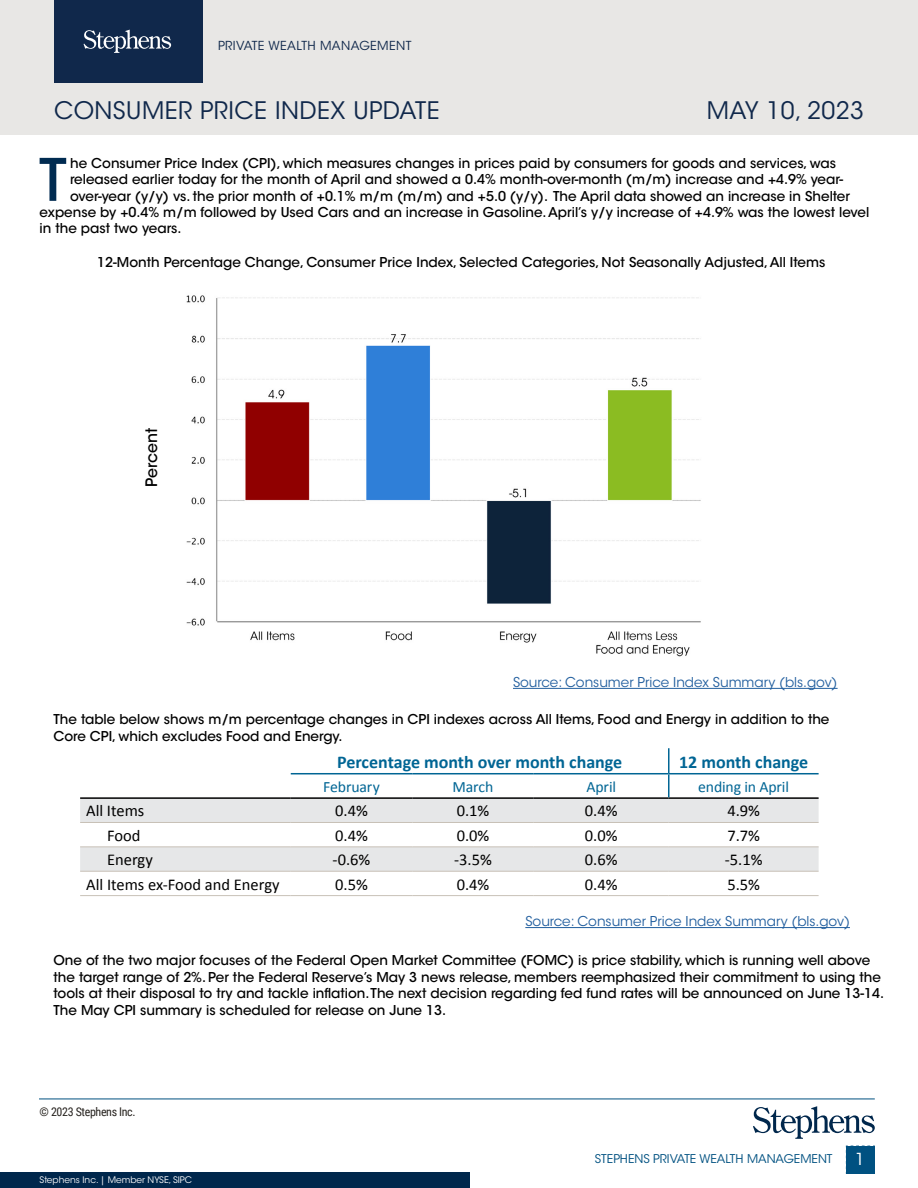
<style>
.page{position:relative;width:918px;height:1188px;background:#fff}
.page>*{position:absolute;margin:0;border:0;box-sizing:border-box;transform-origin:0 0}
.t1{font:500 58.05px "ITC Avant Garde Std";color:#002b51}
.t2{font:24px "ITC Avant Garde Std";letter-spacing:.02em;color:#10284b}
.t3{font:700 18px "Calibri";color:#006594}
.t4{font:16.5px "Calibri";color:#000}
.t5{font:16.5px "ITC Avant Garde Std";color:#fff}
.t6{font:15.75px "Calibri";letter-spacing:-.01em;color:#006594}
.t7{font:500 15.75px "ITC Avant Garde Std";color:#000}
.t8{font:500 13.5px/16.5px "ITC Avant Garde Std";color:#000}
.t9{font:13.5px "ITC Avant Garde Std";color:#215e9e}
.t10{font:12.3px "ITC Avant Garde Std";letter-spacing:.03em;color:#10284b}
.t11{font:12px "ITC Avant Garde Std";color:#005181}
.t12{font:12px "Roboto Condensed";letter-spacing:-.03em;color:#27231f}
.t13{font:9px "ITC Avant Garde Std";color:#fff}
</style>
<div class="page">
<div style="left:0;top:1172px;width:470px;height:16px;background:#00274c"></div>
<svg style="left:846px;top:1145px;width:29px;height:29px"></svg>
<hr style="left:39px;top:1099px;width:836px;height:1px;background:#005181">
<svg style="left:753px;top:1106px;width:122px;height:33px"></svg>
<svg style="left:80px;top:799px;width:739px;height:72px;fill:#e6e7e8"></svg>
<hr style="left:80px;top:797px;width:211px;height:2px;background:#000">
<hr style="left:291px;top:797px;width:121px;height:2px;background:#000">
<hr style="left:412px;top:797px;width:122px;height:2px;background:#000">
<hr style="left:534px;top:797px;width:135px;height:2px;background:#000">
<hr style="left:669px;top:797px;width:150px;height:2px;background:#000">
<hr style="left:291px;top:773px;width:121px;height:1px;background:#006594">
<hr style="left:412px;top:773px;width:122px;height:1px;background:#006594">
<hr style="left:534px;top:773px;width:135px;height:1px;background:#006594">
<hr style="left:669px;top:773px;width:150px;height:1px;background:#006594">
<hr style="left:80px;top:822px;width:211px;height:1px;background:#c8c1b7">
<hr style="left:291px;top:822px;width:121px;height:1px;background:#c8c1b7">
<hr style="left:412px;top:822px;width:122px;height:1px;background:#c8c1b7">
<hr style="left:534px;top:822px;width:135px;height:1px;background:#c8c1b7">
<hr style="left:669px;top:822px;width:150px;height:1px;background:#c8c1b7">
<hr style="left:80px;top:846px;width:211px;height:1px;background:#c8c1b7">
<hr style="left:291px;top:846px;width:121px;height:1px;background:#c8c1b7">
<hr style="left:412px;top:846px;width:122px;height:1px;background:#c8c1b7">
<hr style="left:534px;top:846px;width:135px;height:1px;background:#c8c1b7">
<hr style="left:669px;top:846px;width:150px;height:1px;background:#c8c1b7">
<hr style="left:80px;top:871px;width:211px;height:1px;background:#c8c1b7">
<hr style="left:291px;top:871px;width:121px;height:1px;background:#c8c1b7">
<hr style="left:412px;top:871px;width:122px;height:1px;background:#c8c1b7">
<hr style="left:534px;top:871px;width:135px;height:1px;background:#c8c1b7">
<hr style="left:669px;top:871px;width:150px;height:1px;background:#c8c1b7">
<hr style="left:80px;top:895px;width:211px;height:1px;background:#c8c1b7">
<hr style="left:291px;top:895px;width:121px;height:1px;background:#c8c1b7">
<hr style="left:412px;top:895px;width:122px;height:1px;background:#c8c1b7">
<hr style="left:534px;top:895px;width:135px;height:1px;background:#c8c1b7">
<hr style="left:669px;top:895px;width:150px;height:1px;background:#c8c1b7">
<hr style="left:668px;top:748px;width:2px;height:25px;background:#006594">
<hr style="left:668px;top:774px;width:2px;height:23px;background:#006594">
<hr style="left:513px;top:688px;width:325px;height:1px;background:#215e9e">
<hr style="left:525px;top:927px;width:325px;height:1px;background:#215e9e">
<div style="left:0;top:0;width:918px;height:135px;background:#e8e7e5"></div>
<div style="left:54px;top:0;width:148px;height:82px;background:#10284b"></div>
<svg style="left:84px;top:30px;width:87px;height:23px"></svg>
<img style="left:186px;top:295px;width:515px;height:362px">
<p class="t10" style="left:218px;top:38px;width:195px">PRIVATE WEALTH MANAGEMENT</p>
<h2 class="t2" style="left:54px;top:96px;width:387px">CONSUMER PRICE INDEX UPDATE</h2>
<h2 class="t2" style="left:707px;top:96px;width:159px">MAY 10, 2023</h2>
<h1 class="t1" style="left:39px;top:144px;width:29px">T</h1>
<p class="t8" style="left:70px;top:155px;width:767px">he Consumer Price Index (CPI), which measures changes in prices paid by consumers for goods and services, was</p>
<p class="t8" style="left:70px;top:171px;width:774px">released earlier today for the month of April and showed a 0.4% month-over-month (m/m) increase and +4.9% year-</p>
<p class="t8" style="left:70px;top:188px;width:781px">over-year (y/y) vs. the prior month of +0.1% m/m (m/m) and +5.0 (y/y). The April data showed an increase in Shelter</p>
<p class="t8" style="left:40px;top:204px;width:831px">expense by +0.4% m/m followed by Used Cars and an increase in Gasoline. April’s y/y increase of +4.9% was the lowest level</p>
<p class="t8" style="left:40px;top:220px;width:143px">in the past two years.</p>
<p class="t8" style="left:97px;top:254px;width:730px">12-Month Percentage Change, Consumer Price Index, Selected Categories, Not Seasonally Adjusted, All Items</p>
<p class="t7" style="left:142px;top:487px;width:60px;rotate:-90deg">Percent</p>
<p class="t9" style="left:513px;top:674px;width:326px">Source: Consumer Price Index Summary (bls.gov)</p>
<p class="t8" style="left:53px;top:711px;width:778px">The table below shows m/m percentage changes in CPI indexes across All Items, Food and Energy in addition to the<br>Core CPI, which excludes Food and Energy.</p>
<h3 class="t3" style="left:337px;top:749px;width:287px">Percentage month over month change</h3>
<h3 class="t3" style="left:679px;top:749px;width:131px">12 month change</h3>
<p class="t6" style="left:323px;top:776px;width:58px">February</p>
<p class="t6" style="left:453px;top:776px;width:42px">March</p>
<p class="t6" style="left:586px;top:776px;width:31px">April</p>
<p class="t6" style="left:698px;top:776px;width:92px">ending in April</p>
<p class="t4" style="left:86px;top:800px;width:60px">All Items</p>
<p class="t4" style="left:335px;top:800px;width:34px">0.4%</p>
<p class="t4" style="left:457px;top:800px;width:34px">0.1%</p>
<p class="t4" style="left:585px;top:800px;width:34px">0.4%</p>
<p class="t4" style="left:727px;top:800px;width:34px">4.9%</p>
<p class="t4" style="left:107px;top:824px;width:35px">Food</p>
<p class="t4" style="left:335px;top:824px;width:34px">0.4%</p>
<p class="t4" style="left:457px;top:824px;width:34px">0.0%</p>
<p class="t4" style="left:585px;top:824px;width:34px">0.0%</p>
<p class="t4" style="left:727px;top:824px;width:34px">7.7%</p>
<p class="t4" style="left:107px;top:848px;width:47px">Energy</p>
<p class="t4" style="left:333px;top:848px;width:39px">-0.6%</p>
<p class="t4" style="left:454px;top:848px;width:39px">-3.5%</p>
<p class="t4" style="left:585px;top:848px;width:34px">0.6%</p>
<p class="t4" style="left:725px;top:848px;width:39px">-5.1%</p>
<p class="t4" style="left:86px;top:873px;width:195px">All Items ex-Food and Energy</p>
<p class="t4" style="left:335px;top:873px;width:34px">0.5%</p>
<p class="t4" style="left:457px;top:873px;width:34px">0.4%</p>
<p class="t4" style="left:585px;top:873px;width:34px">0.4%</p>
<p class="t4" style="left:727px;top:873px;width:34px">5.5%</p>
<p class="t9" style="left:525px;top:913px;width:326px">Source: Consumer Price Index Summary (bls.gov)</p>
<p class="t8" style="left:53px;top:952px;width:832px">One of the two major focuses of the Federal Open Market Committee (FOMC) is price stability, which is running well above the target range of 2%. Per the Federal Reserve’s May 3 news release, members reemphasized their commitment to using the tools at their disposal to try and tackle inflation. The next decision regarding fed fund rates will be announced on June 13-14.<br>The May CPI summary is scheduled for release on June 13.</p>
<p class="t12" style="left:40px;top:1104px;width:98px">© 2023 Stephens Inc.</p>
<p class="t13" style="left:40px;top:1175px;width:154px">Stephens Inc. | Member NYSE, SIPC</p>
<p class="t11" style="left:595px;top:1151px;width:239px">STEPHENS PRIVATE WEALTH MANAGEMENT</p>
<p class="t5" style="left:855px;top:1149px;width:11px">1</p>
</div>
